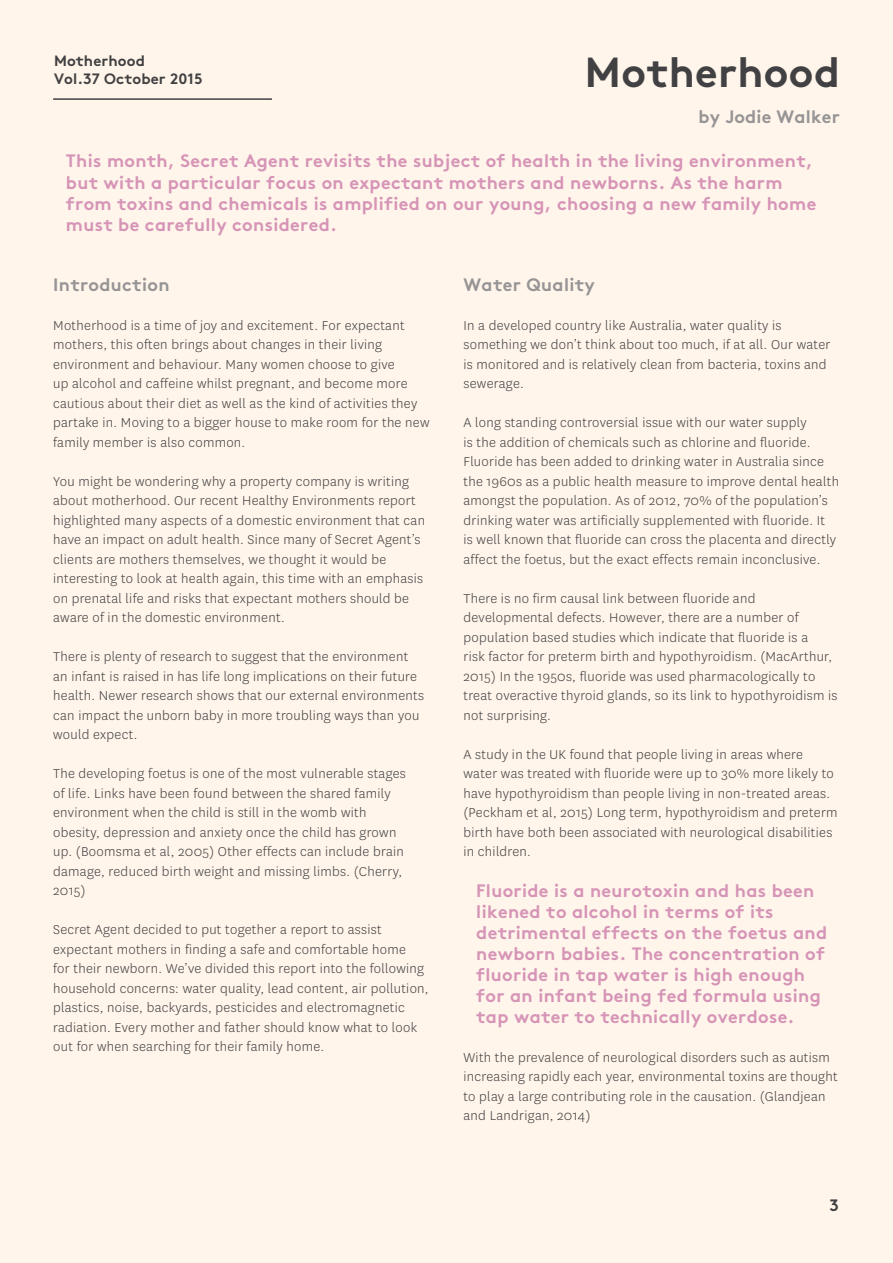
<style>
.page{position:relative;width:893px;height:1263px;background:#fff5ea}
.page>*{position:absolute;margin:0;border:0;box-sizing:border-box;transform-origin:0 0}
.t1{font:700 42px "AS Brown Pro";letter-spacing:.01em;color:#414042}
.t2{font:700 18px/21px "AS Brown Pro";letter-spacing:.02em;color:#d694b7}
.t3{font:700 18px "AS Brown Pro";letter-spacing:.02em;color:#969495}
.t4{font:700 16.5px "AS Brown Pro";color:#414042}
.t5{font:300 15px/19.5px "National";letter-spacing:.02em;color:#414042}
.t6{font:700 15px/18px "AS Brown Pro";letter-spacing:.01em;color:#414042}
</style>
<div class="page">
<hr style="left:53px;top:98px;width:219px;height:2px;background:#414042">
<p class="t6" style="left:54px;top:50px;width:150px">Motherhood<br>Vol.37 October 2015</p>
<h1 class="t1" style="left:585px;top:40px;width:256px">Motherhood</h1>
<p class="t3" style="left:699px;top:103px;width:143px">by Jodie Walker</p>
<p class="t2" style="left:66px;top:149px;width:752px">This month, Secret Agent revisits the subject of health in the living environment, but with a particular focus on expectant mothers and newborns. As the harm from toxins and chemicals is amplified on our young, choosing a new family home must be carefully considered.</p>
<p class="t3" style="left:53px;top:271px;width:118px">Introduction</p>
<p class="t5" style="left:53px;top:315px;width:378px">Motherhood is a time of joy and excitement. For expectant mothers, this often brings about changes in their living environment and behaviour. Many women choose to give<br>up alcohol and caffeine whilst pregnant, and become more cautious about their diet as well as the kind of activities they partake in. Moving to a bigger house to make room for the new family member is also common.</p>
<p class="t5" style="left:53px;top:471px;width:373px">You might be wondering why a property company is writing about motherhood. Our recent Healthy Environments report highlighted many aspects of a domestic environment that can have an impact on adult health. Since many of Secret Agent’s clients are mothers themselves, we thought it would be interesting to look at health again, this time with an emphasis on prenatal life and risks that expectant mothers should be aware of in the domestic environment.</p>
<p class="t5" style="left:53px;top:646px;width:373px">There is plenty of research to suggest that the environment an infant is raised in has life long implications on their future health. Newer research shows that our external environments can impact the unborn baby in more troubling ways than you would expect.</p>
<p class="t5" style="left:53px;top:763px;width:354px">The developing foetus is one of the most vulnerable stages of life. Links have been found between the shared family environment when the child is still in the womb with obesity, depression and anxiety once the child has grown up. (Boomsma et al, 2005) Other effects can include brain damage, reduced birth weight and missing limbs. (Cherry, 2015)</p>
<p class="t5" style="left:53px;top:919px;width:377px">Secret Agent decided to put together a report to assist expectant mothers in finding a safe and comfortable home<br>for their newborn. We’ve divided this report into the following household concerns: water quality, lead content, air pollution, plastics, noise, backyards, pesticides and electromagnetic radiation. Every mother and father should know what to look out for when searching for their family home.</p>
<p class="t3" style="left:463px;top:271px;width:133px">Water Quality</p>
<p class="t5" style="left:463px;top:315px;width:368px">In a developed country like Australia, water quality is something we don’t think about too much, if at all. Our water is monitored and is relatively clean from bacteria, toxins and sewerage.</p>
<p class="t5" style="left:463px;top:412px;width:377px">A long standing controversial issue with our water supply<br>is the addition of chemicals such as chlorine and fluoride.<br>Fluoride has been added to drinking water in Australia since the 1960s as a public health measure to improve dental health amongst the population. As of 2012, 70% of the population’s drinking water was artificially supplemented with fluoride. It<br>is well known that fluoride can cross the placenta and directly affect the foetus, but the exact effects remain inconclusive.</p>
<p class="t5" style="left:463px;top:588px;width:376px">There is no firm causal link between fluoride and developmental defects. However, there are a number of population based studies which indicate that fluoride is a<br>risk factor for preterm birth and hypothyroidism. (MacArthur, 2015) In the 1950s, fluoride was used pharmacologically to treat overactive thyroid glands, so its link to hypothyroidism is not surprising.</p>
<p class="t5" style="left:463px;top:744px;width:376px">A study in the UK found that people living in areas where water was treated with fluoride were up to 30% more likely to have hypothyroidism than people living in non-treated areas. (Peckham et al, 2015) Long term, hypothyroidism and preterm birth have both been associated with neurological disabilities in children.</p>
<p class="t2" style="left:476px;top:878px;width:352px">Fluoride is a neurotoxin and has been likened to alcohol in terms of its detrimental effects on the foetus and newborn babies. The concentration of fluoride in tap water is high enough for an infant being fed formula using tap water to technically overdose.</p>
<p class="t5" style="left:463px;top:1047px;width:376px">With the prevalence of neurological disorders such as autism increasing rapidly each year, environmental toxins are thought to play a large contributing role in the causation. (Glandjean and Landrigan, 2014)</p>
<p class="t4" style="left:829px;top:1192px;width:11px">3</p>
</div>
